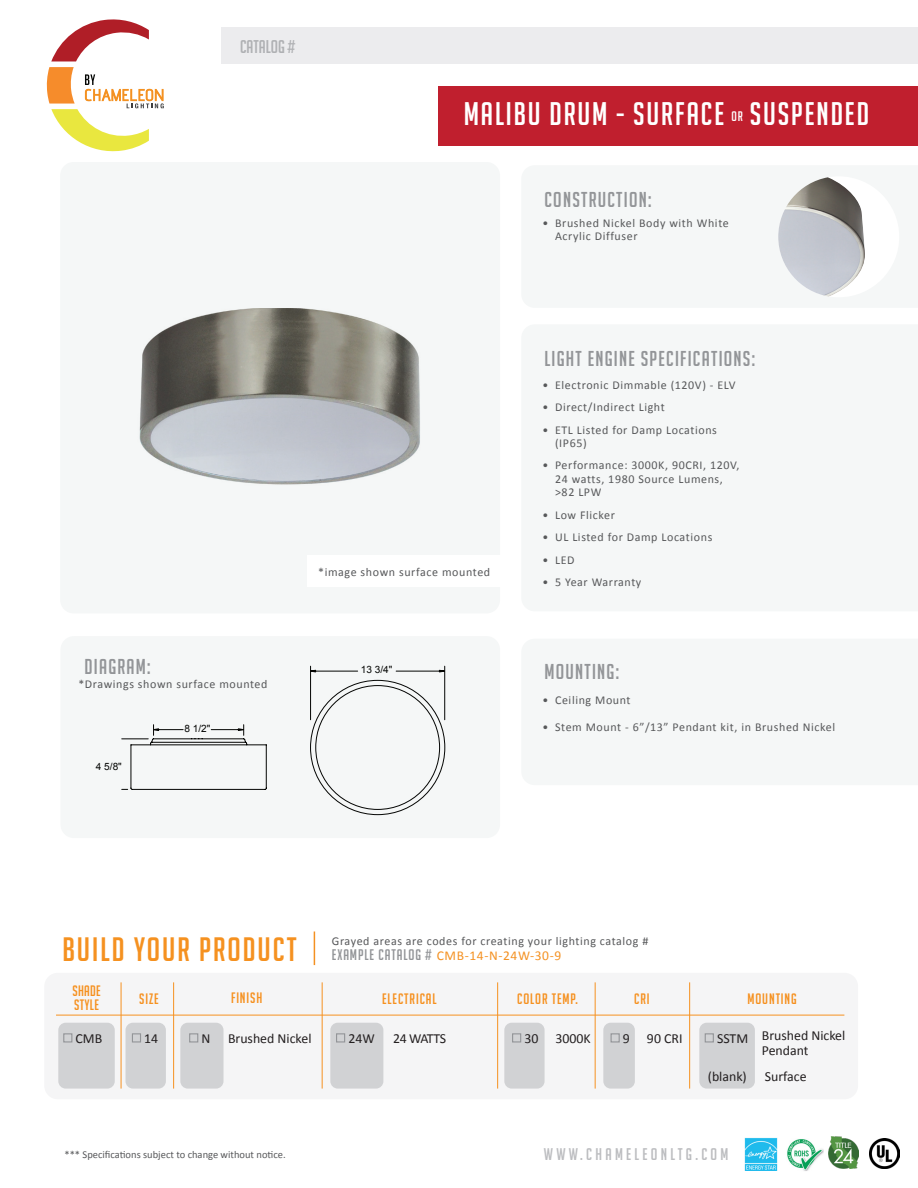
<style>
.page{position:relative;width:918px;height:1188px;background:#fff}
.page>*{position:absolute;margin:0;border:0;box-sizing:border-box;transform-origin:0 0}
.t1{font:33px "Big Noodle Titling";letter-spacing:.06em;color:#f59120}
.t2{font:31.95px "Big Noodle Titling";letter-spacing:.06em;color:#fff}
.t3{font:21px "Big Noodle Titling";letter-spacing:.06em;color:#939598}
.t4{font:18px "Big Noodle Titling";color:#939598}
.t5{font:16.5px "Big Noodle Titling";letter-spacing:.2em;color:#bcbdc0}
.t6{font:14.7px "Big Noodle Titling";letter-spacing:.06em;color:#f59120}
.t7{font:13.8px/15px "Calibri";color:#231f20}
.t8{font:13.5px "Calibri";letter-spacing:.045em;color:#f49122}
.t9{font:13.5px "Big Noodle Titling";color:#fff}
.t10{font:12px/13.5px "Calibri";letter-spacing:.05em;color:#57585a}
.t11{font:10.5px "Calibri";color:#57585a}
.t12{font:10.05px "Arial";color:#040503}
.s1{font-family:"Big Noodle Titling";font-size:15px;color:#939598}
</style>
<div class="page">
<div style="left:60px;top:162px;width:440px;height:451px;background:#f5f7f7;border-radius:14px"></div>
<div style="left:438px;top:87px;width:480px;height:59px;background:#c01f2e"></div>
<div style="left:222px;top:27px;width:696px;height:37px;background:#ececee"></div>
<svg style="left:51px;top:19px;width:98px;height:42px"></svg>
<svg style="left:46px;top:67px;width:118px;height:85px"></svg>
<img style="left:870px;top:1139px;width:29px;height:30px">
<img style="left:745px;top:1138px;width:32px;height:33px">
<img style="left:787px;top:1139px;width:37px;height:32px">
<img style="left:829px;top:1137px;width:30px;height:32px">
<div style="left:44px;top:973px;width:814px;height:126px;background:#f5f5f6;border-radius:14px"></div>
<hr style="left:314px;top:932px;width:1px;height:33px;background:#f49122">
<div style="left:180px;top:1023px;width:44px;height:66px;background:#d1d2d4;border-radius:7px"></div>
<div style="left:330px;top:1023px;width:53px;height:66px;background:#d1d2d4;border-radius:7px"></div>
<div style="left:504px;top:1023px;width:41px;height:66px;background:#d1d2d4;border-radius:7px"></div>
<div style="left:603px;top:1023px;width:32px;height:66px;background:#d1d2d4;border-radius:7px"></div>
<div style="left:699px;top:1023px;width:56px;height:66px;background:#d1d2d4;border-radius:7px"></div>
<div style="left:58px;top:1023px;width:57px;height:66px;background:#d1d2d4;border-radius:7px"></div>
<div style="left:126px;top:1023px;width:40px;height:66px;background:#d1d2d4;border-radius:7px"></div>
<hr style="left:121px;top:982px;width:1px;height:107px;background:#f59120">
<hr style="left:173px;top:982px;width:1px;height:107px;background:#f59120">
<hr style="left:322px;top:982px;width:1px;height:107px;background:#f59120">
<hr style="left:497px;top:982px;width:1px;height:107px;background:#f59120">
<hr style="left:595px;top:982px;width:1px;height:107px;background:#f59120">
<hr style="left:689px;top:982px;width:1px;height:107px;background:#f59120">
<hr style="left:56px;top:1015px;width:788px;height:1px;background:#f59120">
<div style="left:63px;top:1033px;width:9px;height:10px;border:1px solid #939598"></div>
<div style="left:132px;top:1033px;width:9px;height:10px;border:1px solid #939598"></div>
<div style="left:189px;top:1033px;width:9px;height:10px;border:1px solid #939598"></div>
<div style="left:336px;top:1033px;width:9px;height:10px;border:1px solid #939598"></div>
<div style="left:512px;top:1033px;width:9px;height:10px;border:1px solid #939598"></div>
<div style="left:611px;top:1033px;width:9px;height:10px;border:1px solid #939598"></div>
<div style="left:705px;top:1033px;width:9px;height:10px;border:1px solid #939598"></div>
<div style="left:60px;top:636px;width:440px;height:202px;background:#f5f7f7;border-radius:14px"></div>
<svg style="left:122px;top:666px;width:323px;height:149px"></svg>
<img style="left:778px;top:177px;width:87px;height:120px">
<img style="left:139px;top:308px;width:281px;height:177px">
<div style="left:307px;top:555px;width:203px;height:32px;background:#fff"></div>
<h3 class="t4" style="left:240px;top:37px;width:57px">CATALOG #</h3>
<p class="t2" style="left:464px;top:97px;width:262px">MALIBU DRUM - SURFACE</p>
<p class="t9" style="left:732px;top:109px;width:13px">OR</p>
<p class="t2" style="left:750px;top:97px;width:121px">SUSPENDED</p>
<p class="t3" style="left:544px;top:188px;width:108px">CONSTRUCTION:</p>
<p class="t10" style="left:555px;top:215px;width:175px;text-indent:-13px">• Brushed Nickel Body with White<br>Acrylic Diffuser</p>
<p class="t10" style="left:318px;top:564px;width:174px">*image shown surface mounted</p>
<p class="t3" style="left:544px;top:347px;width:212px">LIGHT ENGINE SPECIFICATIONS:</p>
<p class="t10" style="left:542px;top:377px;width:195px">• Electronic Dimmable (120V) - ELV</p>
<p class="t10" style="left:542px;top:400px;width:124px">• Direct/Indirect Light</p>
<p class="t10" style="left:555px;top:422px;width:163px;text-indent:-13px">• ETL Listed for Damp Locations (IP65)</p>
<p class="t10" style="left:555px;top:458px;width:186px;text-indent:-13px">• Performance: 3000K, 90CRI, 120V,<br>24 watts, 1980 Source Lumens, &gt;82 LPW</p>
<p class="t10" style="left:542px;top:508px;width:74px">• Low Flicker</p>
<p class="t10" style="left:542px;top:530px;width:171px">• UL Listed for Damp Locations</p>
<p class="t10" style="left:542px;top:552px;width:34px">• LED</p>
<p class="t10" style="left:542px;top:575px;width:101px">• 5 Year Warranty</p>
<p class="t3" style="left:85px;top:656px;width:68px">DIAGRAM:</p>
<p class="t12" style="left:361px;top:663px;width:33px">13 3/4"</p>
<p class="t10" style="left:78px;top:676px;width:191px">*Drawings shown surface mounted</p>
<p class="t12" style="left:96px;top:760px;width:27px">4 5/8"</p>
<p class="t12" style="left:184px;top:722px;width:27px">8 1/2"</p>
<p class="t3" style="left:544px;top:660px;width:76px">MOUNTING:</p>
<p class="t10" style="left:542px;top:693px;width:90px">• Ceiling Mount</p>
<p class="t10" style="left:542px;top:720px;width:294px">• Stem Mount - 6”/13” Pendant kit, in Brushed Nickel</p>
<p class="t1" style="left:62px;top:931px;width:236px">BUILD YOUR PRODUCT</p>
<p class="t10" style="left:332px;top:934px;width:318px">Grayed areas are codes for creating your lighting catalog #</p>
<p class="t8" style="left:332px;top:948px;width:231px"><span class="s1">EXAMPLE CATALOG #</span> CMB-14-N-24W-30-9</p>
<p class="t6" style="left:72px;top:983px;width:30px">SHADE</p>
<p class="t6" style="left:74px;top:996px;width:26px">STYLE</p>
<p class="t6" style="left:139px;top:991px;width:21px">SIZE</p>
<p class="t6" style="left:231px;top:990px;width:33px">FINISH</p>
<p class="t6" style="left:382px;top:991px;width:56px">ELECTRICAL</p>
<p class="t6" style="left:517px;top:991px;width:62px">COLOR TEMP.</p>
<p class="t6" style="left:634px;top:991px;width:17px">CRI</p>
<p class="t6" style="left:748px;top:991px;width:51px">MOUNTING</p>
<p class="t7" style="left:762px;top:1028px;width:85px">Brushed Nickel<br>Pendant</p>
<p class="t7" style="left:76px;top:1030px;width:28px">CMB</p>
<p class="t7" style="left:144px;top:1030px;width:16px">14</p>
<p class="t7" style="left:201px;top:1030px;width:10px">N</p>
<p class="t7" style="left:228px;top:1030px;width:85px">Brushed Nickel</p>
<p class="t7" style="left:348px;top:1030px;width:28px">24W</p>
<p class="t7" style="left:393px;top:1030px;width:54px">24 WATTS</p>
<p class="t7" style="left:524px;top:1030px;width:16px">30</p>
<p class="t7" style="left:555px;top:1030px;width:37px">3000K</p>
<p class="t7" style="left:623px;top:1030px;width:9px">9</p>
<p class="t7" style="left:647px;top:1030px;width:37px">90 CRI</p>
<p class="t7" style="left:717px;top:1030px;width:33px">SSTM</p>
<p class="t7" style="left:708px;top:1068px;width:41px">(blank)</p>
<p class="t7" style="left:765px;top:1068px;width:43px">Surface</p>
<p class="t11" style="left:64px;top:1148px;width:223px">*** Specifications subject to change without notice.</p>
<p class="t5" style="left:544px;top:1145px;width:186px">WWW.CHAMELEONLTG.COM</p>
</div>
